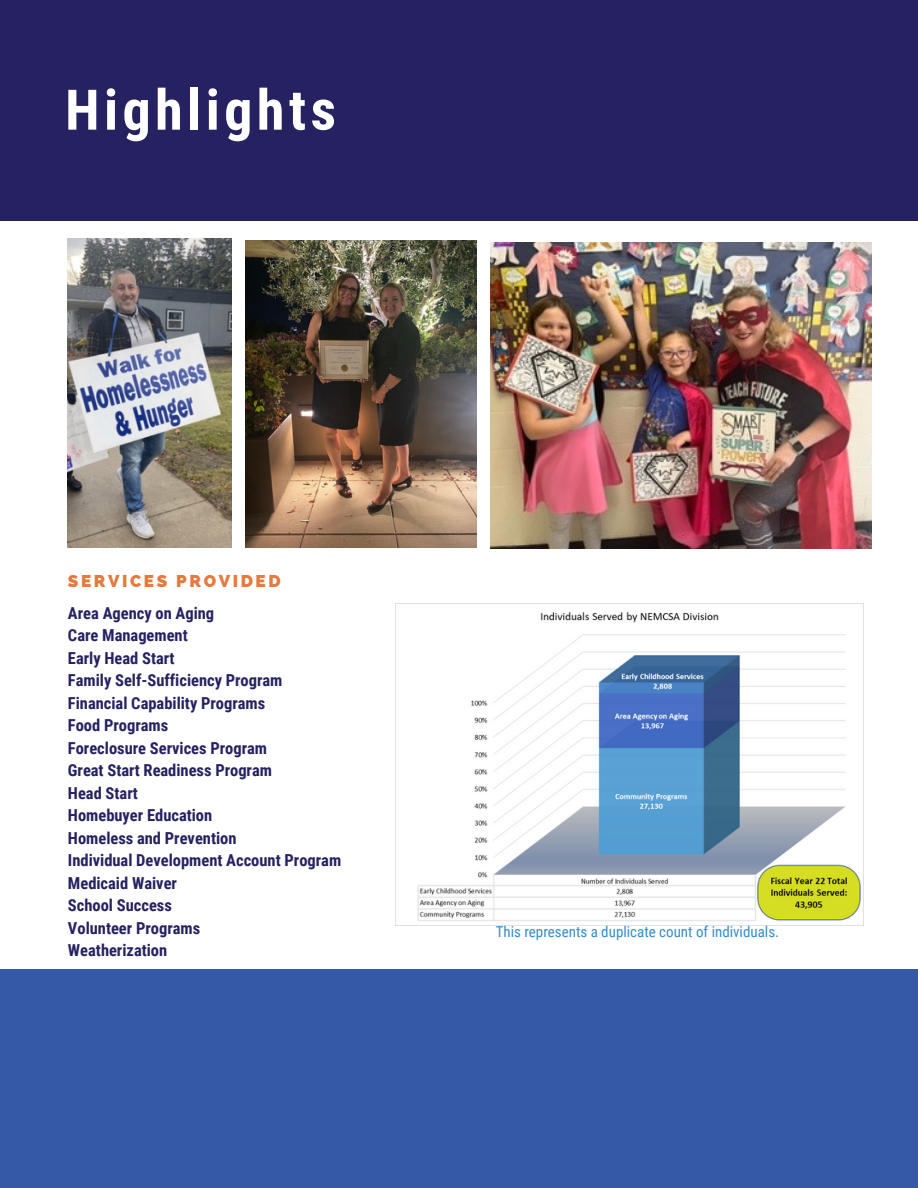
<style>
.page{position:relative;width:918px;height:1188px;background:#262261}
.page>*{position:absolute;margin:0;border:0;box-sizing:border-box;transform-origin:0 0}
.t1{font:700 55.95px "Roboto Condensed";letter-spacing:.08em;color:#fff}
.t2{font:800 17.1px "Raleway";letter-spacing:.15em;color:#e57a3e}
.t3{font:700 16.5px "Roboto Condensed";color:#262261}
.t4{font:15px "Roboto Condensed";color:#338ccb}
</style>
<div class="page">
<div style="left:0;top:221px;width:918px;height:786px;background:#fff"></div>
<div style="left:0;top:970px;width:918px;height:218px;background:#3659a7"></div>
<img style="left:68px;top:239px;width:163px;height:309px">
<img style="left:246px;top:240px;width:230px;height:307px">
<img style="left:490px;top:242px;width:381px;height:306px">
<img style="left:396px;top:603px;width:468px;height:322px">
<p class="t1" style="left:65px;top:78px;width:272px">Highlights</p>
<p class="t2" style="left:68px;top:571px;width:214px">SERVICES PROVIDED</p>
<p class="t3" style="left:68px;top:603px;width:148px">Area Agency on Aging</p>
<p class="t3" style="left:68px;top:626px;width:121px">Care Management</p>
<p class="t3" style="left:68px;top:648px;width:108px">Early Head Start</p>
<p class="t3" style="left:68px;top:671px;width:216px">Family Self-Sufficiency Program</p>
<p class="t3" style="left:68px;top:693px;width:199px">Financial Capability Programs</p>
<p class="t3" style="left:68px;top:716px;width:102px">Food Programs</p>
<p class="t3" style="left:68px;top:738px;width:201px">Foreclosure Services Program</p>
<p class="t3" style="left:68px;top:761px;width:206px">Great Start Readiness Program</p>
<p class="t3" style="left:68px;top:783px;width:71px">Head Start</p>
<p class="t3" style="left:68px;top:806px;width:146px">Homebuyer Education</p>
<p class="t3" style="left:68px;top:828px;width:170px">Homeless and Prevention</p>
<p class="t3" style="left:68px;top:851px;width:275px">Individual Development Account Program</p>
<p class="t3" style="left:68px;top:873px;width:111px">Medicaid Waiver</p>
<p class="t3" style="left:68px;top:896px;width:105px">School Success</p>
<p class="t3" style="left:68px;top:918px;width:134px">Volunteer Programs</p>
<p class="t3" style="left:68px;top:941px;width:101px">Weatherization</p>
<p class="t4" style="left:496px;top:923px;width:285px">This represents a duplicate count of individuals.</p>
</div>
